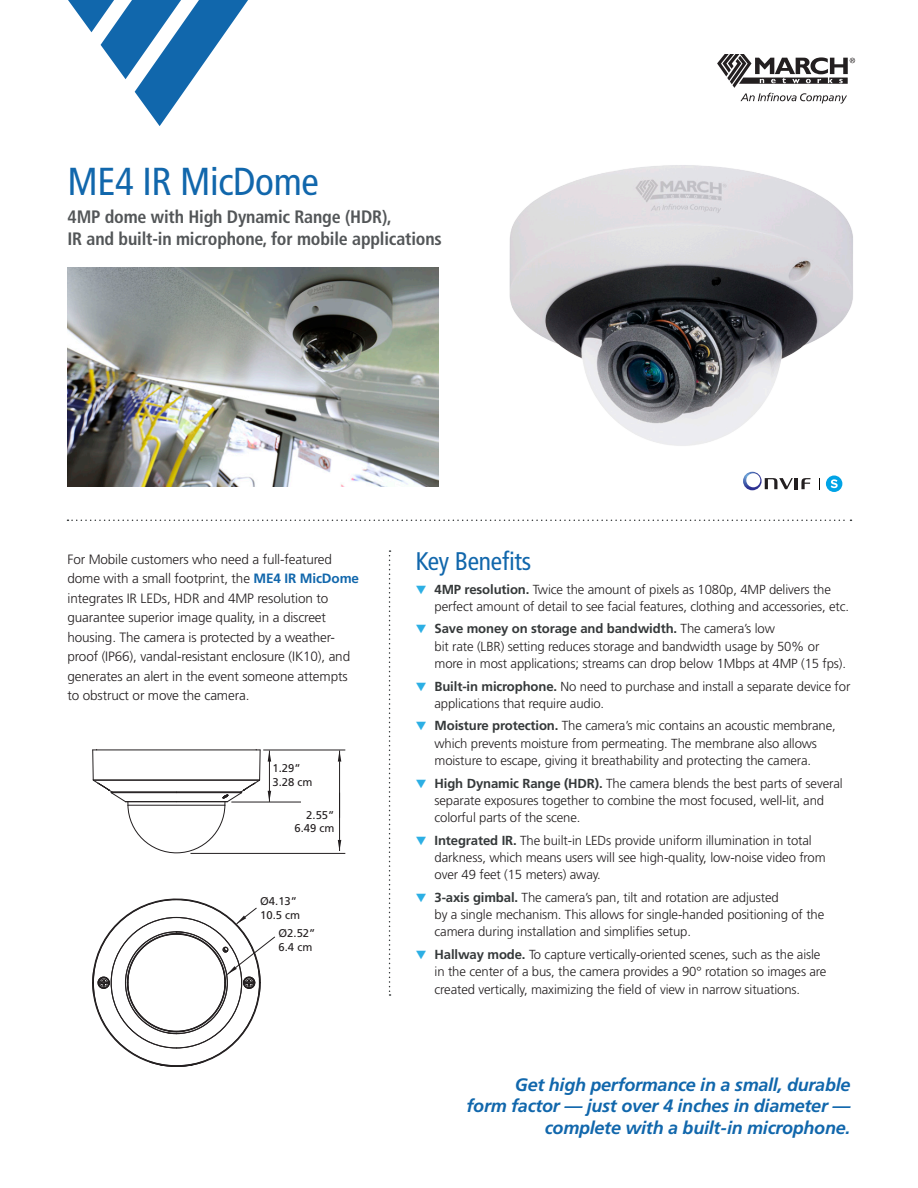
<style>
.page{position:relative;width:918px;height:1188px;background:#fff}
.page>*{position:absolute;margin:0;border:0;box-sizing:border-box;transform-origin:0 0}
.t1{font:condensed 39px "Frutiger LT Std";letter-spacing:-.01em;color:#1167ac}
._17_pt_header{font:condensed 25.5px "Frutiger LT Std";letter-spacing:-.01em;color:#1167ac}
.callout{font:italic 700 18px/21.8px "Frutiger LT Std";letter-spacing:-.015em;color:#1167ac;text-align:right}
.subtitle{font:700 condensed 18px/21.6px "Frutiger LT Std";letter-spacing:-.01em;color:#535658}
._9pt_body{font:300 13.5px/19.5px "Frutiger LT Std";letter-spacing:-.01em;color:#231f20}
.t2{font:300 13.2px/17.2px "Frutiger LT Std";letter-spacing:-.01em;color:#231f20}
.t3{font:11.25px/13.5px "Frutiger LT Std";color:#231f20}
.s1{font-weight:700;color:#1167ac}
.s2{color:#2cafe4}
.s3{font-weight:700;color:#35393a}
</style>
<div class="page">
<svg style="left:717px;top:54px;width:138px;height:50px"></svg>
<svg style="left:68px;top:0;width:180px;height:126px"></svg>
<img style="left:509px;top:165px;width:344px;height:281px">
<div style="left:826px;top:476px;width:16px;height:16px;background:#00a3e6;border-radius:50%"></div>
<svg style="left:831px;top:479px;width:7px;height:9px"></svg>
<hr style="left:794px;top:478px;width:4px;height:11px;background:#231f20">
<svg style="left:801px;top:478px;width:10px;height:11px"></svg>
<svg style="left:743px;top:472px;width:50px;height:18px"></svg>
<svg style="left:389px;top:550px;width:2px;height:446px"></svg>
<svg style="left:68px;top:520px;width:783px;height:1px"></svg>
<hr style="left:339px;top:793px;width:1px;height:47px;background:#231f20">
<svg style="left:338px;top:840px;width:3px;height:11px"></svg>
<hr style="left:339px;top:762px;width:1px;height:56px;background:#231f20">
<svg style="left:338px;top:751px;width:3px;height:11px"></svg>
<hr style="left:191px;top:853px;width:154px;height:1px;background:#231f20">
<hr style="left:263px;top:750px;width:82px;height:1px;background:#231f20">
<hr style="left:269px;top:760px;width:1px;height:33px;background:#231f20">
<svg style="left:268px;top:791px;width:3px;height:11px"></svg>
<svg style="left:268px;top:751px;width:3px;height:11px"></svg>
<hr style="left:231px;top:802px;width:70px;height:1px;background:#231f20">
<svg style="left:92px;top:749px;width:169px;height:104px"></svg>
<svg style="left:92px;top:898px;width:183px;height:169px"></svg>
<img style="left:68px;top:268px;width:370px;height:218px">
<h1 class="t1" style="left:68px;top:159px;width:253px">ME4 IR MicDome</h1>
<h2 class="subtitle" style="left:68px;top:206px;width:376px">4MP dome with High Dynamic Range (HDR),<br>IR and built-in microphone, for mobile applications</h2>
<p class="_9pt_body" style="left:68px;top:550px;width:293px">For Mobile customers who need a full-featured dome with a small footprint, the <span class="s1">ME4 IR MicDome </span>integrates IR LEDs, HDR and 4MP resolution to guarantee superior image quality, in a discreet housing. The camera is protected by a weather&shy;proof (IP66), vandal-resistant enclosure (IK10), and generates an alert in the event someone attempts to obstruct or move the camera.</p>
<h4 class="_17_pt_header" style="left:416px;top:546px;width:117px">Key Benefits</h4>
<p class="t2" style="left:435px;top:581px;width:416px;text-indent:-19px"><span class="s2">▼</span> <span class="s3">4MP resolution.</span> Twice the amount of pixels as 1080p, 4MP delivers the perfect amount of detail to see facial features, clothing and accessories, etc.</p>
<p class="t2" style="left:435px;top:620px;width:413px;text-indent:-19px"><span class="s2">▼</span> <span class="s3">Save money on storage and bandwidth.</span> The camera’s low<br>bit rate (LBR) setting reduces storage and bandwidth usage by 50% or more in most applications; streams can drop below 1Mbps at 4MP (15 fps).</p>
<p class="t2" style="left:435px;top:678px;width:417px;text-indent:-19px"><span class="s2">▼</span> <span class="s3">Built-in microphone.</span> No need to purchase and install a separate device for applications that require audio.</p>
<p class="t2" style="left:416px;top:717px;width:422px;text-align:center"><span class="s2">▼</span> <span class="s3">Moisture protection.</span> The camera’s mic contains an acoustic membrane, which prevents moisture from permeating. The membrane also allows moisture to escape, giving it breathability and protecting the camera.</p>
<p class="t2" style="left:435px;top:775px;width:410px;text-indent:-19px"><span class="s2">▼</span> <span class="s3">High Dynamic Range (HDR).</span> The camera blends the best parts of several separate exposures together to combine the most focused, well-lit, and colorful parts of the scene.</p>
<p class="t2" style="left:435px;top:832px;width:393px;text-indent:-19px"><span class="s2">▼</span> <span class="s3">Integrated IR.</span> The built-in LEDs provide uniform illumination in total darkness, which means users will see high-quality, low-noise video from over 49 feet (15 meters) away.</p>
<p class="t2" style="left:435px;top:889px;width:391px;text-indent:-19px"><span class="s2">▼</span> <span class="s3">3-axis gimbal.</span> The camera’s pan, tilt and rotation are adjusted<br>by a single mechanism. This allows for single-handed positioning of the camera during installation and simplifies setup.</p>
<p class="t2" style="left:435px;top:946px;width:393px;text-indent:-19px"><span class="s2">▼</span> <span class="s3">Hallway mode.</span> To capture vertically-oriented scenes, such as the aisle in the center of a bus, the camera provides a 90° rotation so images are created vertically, maximizing the field of view in narrow situations.</p>
<p class="t3" style="left:273px;top:762px;width:42px">1.29”<br>3.28 cm</p>
<p class="t3" style="left:294px;top:808px;width:42px;text-align:right">2.55”<br>6.49 cm</p>
<p class="t3" style="left:260px;top:895px;width:42px">Ø4.13”<br>10.5 cm</p>
<p class="t3" style="left:279px;top:927px;width:38px">Ø2.52”<br>6.4 cm</p>
<p class="callout" style="left:467px;top:1073px;width:385px">Get high performance in a small, durable<br>form factor — just over 4 inches in diameter — complete with a built-in microphone.</p>
</div>
